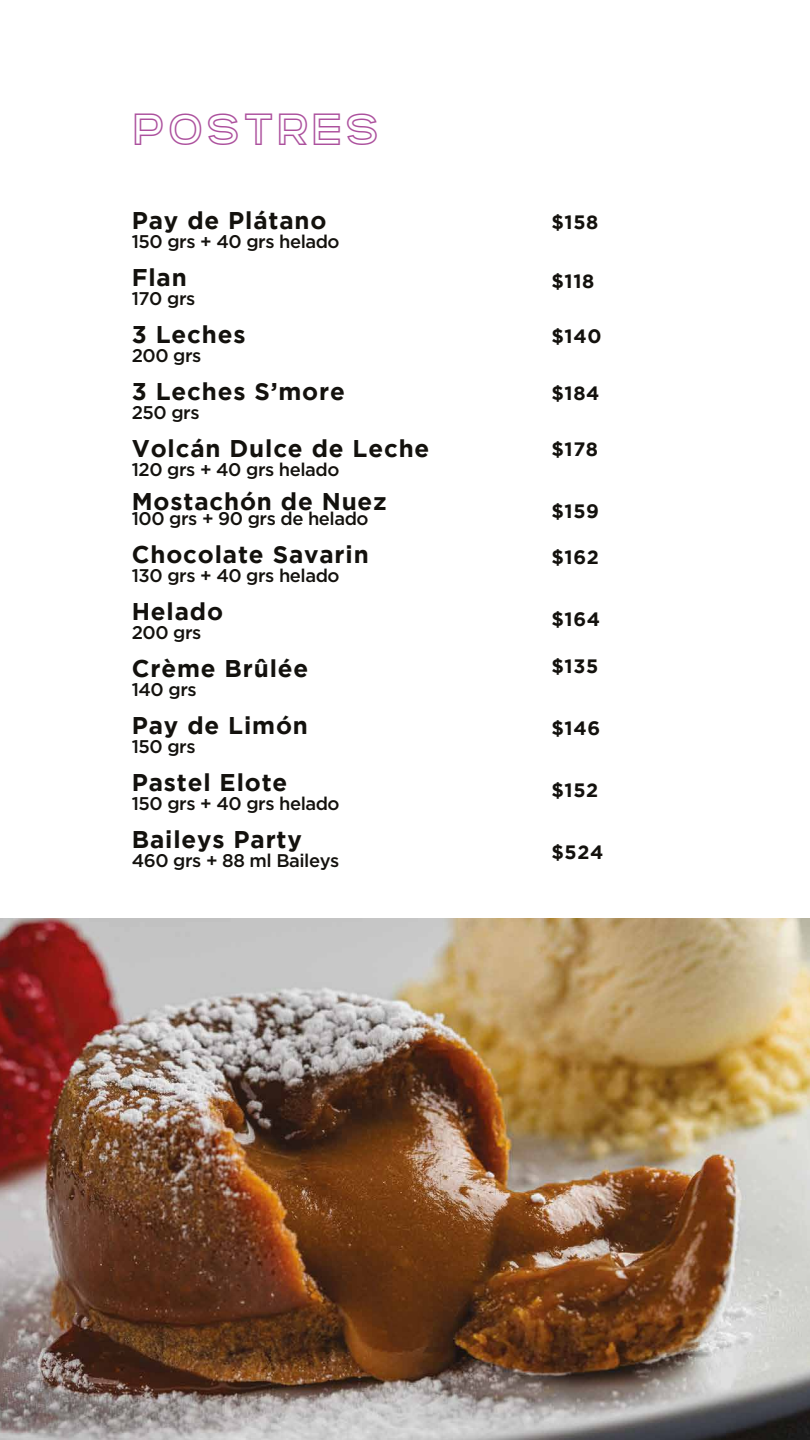
<style>
.page{position:relative;width:810px;height:1440px;background:#fff}
.page>*{position:absolute;margin:0;border:0;box-sizing:border-box;transform-origin:0 0}
.t1{font:45px "Altero Outline";letter-spacing:.035em;color:#ac509d}
.t2{font:700 24.15px "Gotham";letter-spacing:.035em;color:#13110d}
.t3{font:700 19.35px "Gotham";letter-spacing:.035em;color:#13110d}
.t4{font:500 18.38px "Gotham";letter-spacing:-.025em;color:#13110d}
</style>
<div class="page">
<img style="left:0;top:919px;width:810px;height:521px">
<h1 class="t1" style="left:132px;top:97px;width:249px">POSTRES</h1>
<h2 class="t2" style="left:132px;top:206px;width:196px">Pay de Plátano</h2>
<p class="t4" style="left:132px;top:230px;width:209px">150 grs + 40 grs helado</p>
<h2 class="t2" style="left:132px;top:263px;width:57px">Flan</h2>
<p class="t4" style="left:132px;top:287px;width:65px">170 grs</p>
<h2 class="t2" style="left:132px;top:320px;width:115px">3 Leches</h2>
<p class="t4" style="left:132px;top:343px;width:71px">200 grs</p>
<h2 class="t2" style="left:132px;top:377px;width:215px">3 Leches S’more</h2>
<p class="t4" style="left:132px;top:400px;width:69px">250 grs</p>
<h2 class="t2" style="left:132px;top:434px;width:299px">Volcán Dulce de Leche</h2>
<p class="t4" style="left:132px;top:457px;width:209px">120 grs + 40 grs helado</p>
<h2 class="t2" style="left:132px;top:487px;width:257px">Mostachón de Nuez</h2>
<p class="t4" style="left:132px;top:507px;width:238px">100 grs + 90 grs de helado</p>
<h2 class="t2" style="left:132px;top:541px;width:238px">Chocolate Savarin</h2>
<p class="t4" style="left:132px;top:564px;width:209px">130 grs + 40 grs helado</p>
<h2 class="t2" style="left:132px;top:598px;width:93px">Helado</h2>
<p class="t4" style="left:132px;top:621px;width:71px">200 grs</p>
<h2 class="t2" style="left:132px;top:655px;width:178px">Crème Brûlée</h2>
<p class="t4" style="left:132px;top:678px;width:66px">140 grs</p>
<h2 class="t2" style="left:132px;top:711px;width:178px">Pay de Limón</h2>
<p class="t4" style="left:132px;top:735px;width:65px">150 grs</p>
<h2 class="t2" style="left:132px;top:768px;width:157px">Pastel Elote</h2>
<p class="t4" style="left:132px;top:792px;width:209px">150 grs + 40 grs helado</p>
<h2 class="t2" style="left:132px;top:825px;width:172px">Baileys Party</h2>
<p class="t4" style="left:132px;top:849px;width:209px">460 grs + 88 ml Baileys</p>
<p class="t3" style="left:551px;top:211px;width:49px">$158</p>
<p class="t3" style="left:551px;top:270px;width:45px">$118</p>
<p class="t3" style="left:551px;top:325px;width:52px">$140</p>
<p class="t3" style="left:551px;top:382px;width:50px">$184</p>
<p class="t3" style="left:551px;top:438px;width:48px">$178</p>
<p class="t3" style="left:551px;top:500px;width:49px">$159</p>
<p class="t3" style="left:551px;top:546px;width:49px">$162</p>
<p class="t3" style="left:551px;top:608px;width:50px">$164</p>
<p class="t3" style="left:551px;top:655px;width:48px">$135</p>
<p class="t3" style="left:551px;top:717px;width:50px">$146</p>
<p class="t3" style="left:551px;top:779px;width:48px">$152</p>
<p class="t3" style="left:551px;top:841px;width:54px">$524</p>
</div>
